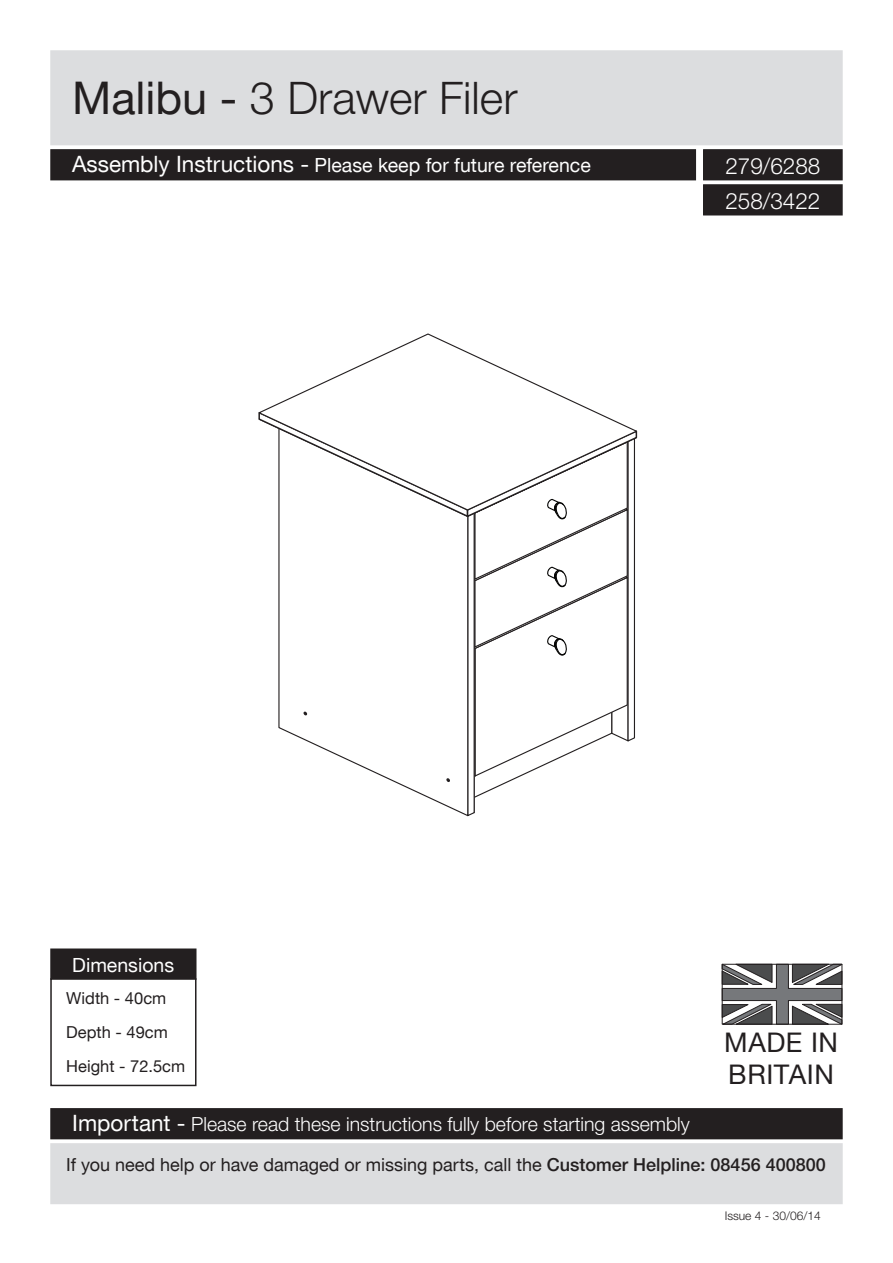
<style>
.page{position:relative;width:893px;height:1263px;background:#fff}
.page>*{position:absolute;margin:0;border:0;box-sizing:border-box;transform-origin:0 0}
.t1{font:300 45px "Helvetica Neue CE";color:#231f20}
.t2{font:27px/32.4px "Helvetica Neue CE";letter-spacing:.02em;color:#231f20}
.t3{font:300 22.5px/35.1px "Helvetica Neue CE";color:#fff}
.t4{font:300 19.5px "Helvetica Neue CE";color:#fff}
.t5{font:19.5px "Helvetica Neue CE";color:#fff}
.t6{font:18px "Helvetica Neue CE";color:#231f20}
.t7{font:16.5px/34.2px "Helvetica Neue CE";color:#231f20}
.t8{font:300 12px "Helvetica Neue CE";color:#231f20}
.s1{font-weight:400}
.s2{font-size:22.5px}
.s3{font-weight:400;font-size:22.5px}
.s4{font-weight:500}
</style>
<div class="page">
<div style="left:51px;top:949px;width:145px;height:30px;background:#231f20"></div>
<div style="left:50px;top:948px;width:146px;height:32px;border:2px solid #231f20"></div>
<div style="left:50px;top:978px;width:146px;height:108px;border:2px solid #231f20"></div>
<div style="left:51px;top:1109px;width:791px;height:29px;background:#231f20"></div>
<div style="left:50px;top:1108px;width:793px;height:31px;border:2px solid #231f20"></div>
<div style="left:51px;top:51px;width:791px;height:94px;background:#dcdddf"></div>
<div style="left:50px;top:50px;width:793px;height:95px;border:2px solid #dcdddf"></div>
<div style="left:51px;top:150px;width:644px;height:30px;background:#231f20"></div>
<div style="left:50px;top:149px;width:646px;height:31px;border:2px solid #231f20"></div>
<div style="left:51px;top:1144px;width:791px;height:59px;background:#dcdddf"></div>
<div style="left:50px;top:1143px;width:793px;height:61px;border:2px solid #dcdddf"></div>
<svg style="left:722px;top:966px;width:120px;height:59px"></svg>
<div style="left:722px;top:964px;width:120px;height:60px;border:1px solid #231f20"></div>
<div style="left:704px;top:150px;width:138px;height:30px;background:#231f20"></div>
<div style="left:703px;top:149px;width:140px;height:31px;border:2px solid #231f20"></div>
<div style="left:704px;top:185px;width:138px;height:30px;background:#231f20"></div>
<div style="left:703px;top:184px;width:140px;height:31px;border:2px solid #231f20"></div>
<svg style="left:278px;top:511px;width:357px;height:306px"></svg>
<svg style="left:258px;top:333px;width:380px;height:178px"></svg>
<p class="t1" style="left:72px;top:71px;width:447px"><span class="s1">Malibu -</span> 3 Drawer Filer</p>
<p class="t5" style="left:72px;top:153px;width:520px"><span class="s2">Assembly Instructions -</span> Please keep for future reference</p>
<p class="t3" style="left:725px;top:148px;width:97px">279/6288<br>258/3422</p>
<p class="t5" style="left:72px;top:953px;width:103px">Dimensions</p>
<p class="t7" style="left:66px;top:981px;width:120px">Width - 40cm<br>Depth - 49cm<br>Height - 72.5cm</p>
<p class="t4" style="left:72px;top:1112px;width:619px"><span class="s3">Important -</span> Please read these instructions fully before starting assembly</p>
<p class="t2" style="left:724px;top:1026px;width:115px">MADE IN<br>BRITAIN</p>
<p class="t6" style="left:66px;top:1154px;width:761px">If you need help or have damaged or missing parts, call the <span class="s4">Customer Helpline: 08456 400800</span></p>
<p class="t8" style="left:725px;top:1209px;width:98px">Issue 4 - 30/06/14</p>
</div>
